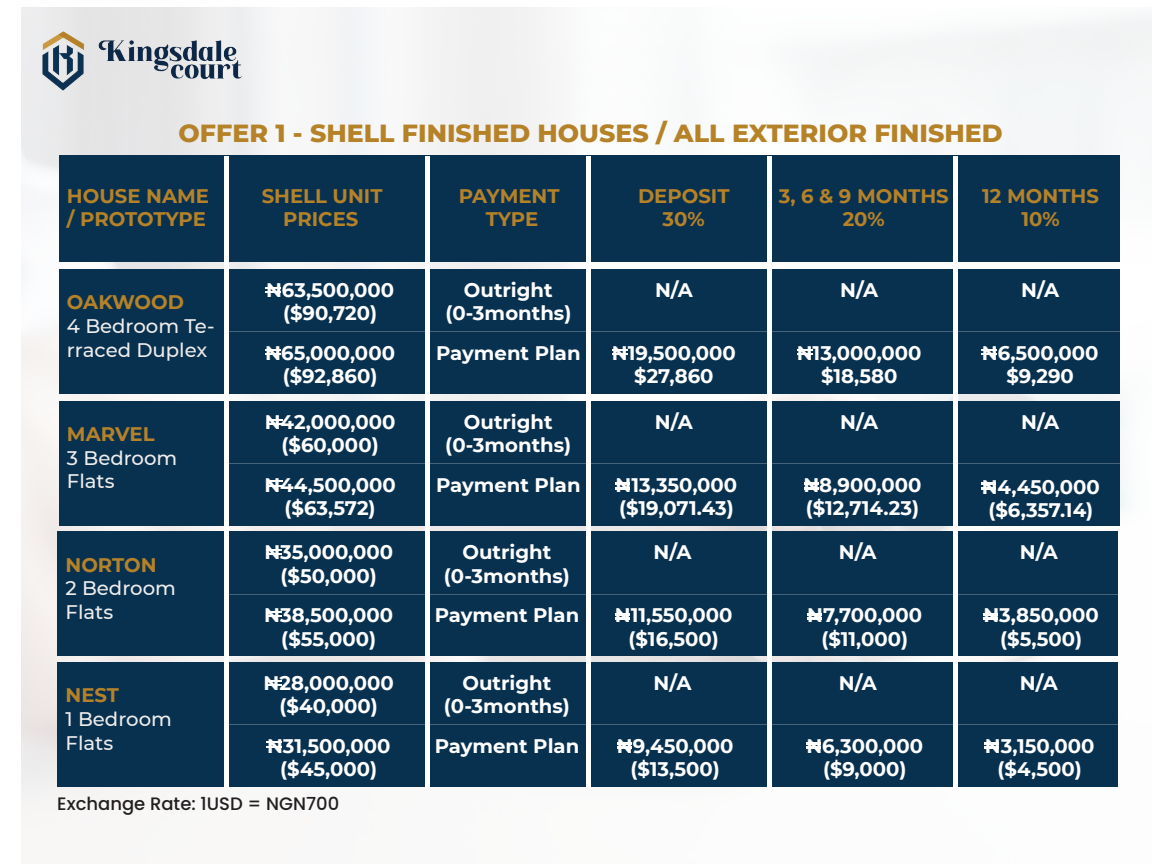
<style>
.page{position:relative;width:1152px;height:864px;background:#fff}
.page>*{position:absolute;margin:0;border:0;box-sizing:border-box;transform-origin:0 0}
.t1{font:800 25.2px "Montserrat";color:#b58228}
.t2{font:700 19.65px/23.5px "Montserrat";color:#fff;text-align:center}
.t3{font:700 19.65px/23.5px "Montserrat";color:#b58228;text-align:center}
.t4{font:500 19.65px/23.5px "Montserrat";color:#eeedeb}
.t5{font:700 19.5px/23.4px "Montserrat";color:#b58228;text-align:center}
.t6{font:500 18px "Poppins";color:#231f20}
</style>
<div class="page">
<img style="left:21px;top:7px;width:1131px;height:809px">
<img style="left:38px;top:20px;width:209px;height:81px">
<div style="left:59px;top:156px;width:1061px;height:106px;background:#083150"></div>
<div style="left:59px;top:269px;width:1061px;height:125px;background:#083150"></div>
<svg style="left:266px;top:287px;width:15px;height:6px"></svg>
<svg style="left:266px;top:349px;width:15px;height:5px"></svg>
<svg style="left:612px;top:349px;width:16px;height:5px"></svg>
<svg style="left:797px;top:349px;width:16px;height:5px"></svg>
<svg style="left:981px;top:349px;width:16px;height:5px"></svg>
<div style="left:59px;top:401px;width:1061px;height:125px;background:#083150"></div>
<svg style="left:267px;top:419px;width:16px;height:5px"></svg>
<svg style="left:267px;top:481px;width:16px;height:5px"></svg>
<div style="left:57px;top:532px;width:1061px;height:124px;background:#083150"></div>
<svg style="left:266px;top:550px;width:15px;height:5px"></svg>
<svg style="left:266px;top:611px;width:15px;height:6px"></svg>
<div style="left:57px;top:662px;width:1061px;height:125px;background:#083150"></div>
<svg style="left:266px;top:680px;width:15px;height:5px"></svg>
<svg style="left:266px;top:742px;width:15px;height:5px"></svg>
<hr style="left:225px;top:156px;width:4px;height:631px;background:#fff">
<hr style="left:426px;top:156px;width:4px;height:631px;background:#fff">
<hr style="left:586px;top:156px;width:4px;height:631px;background:#fff">
<hr style="left:767px;top:156px;width:4px;height:631px;background:#fff">
<hr style="left:953px;top:156px;width:4px;height:631px;background:#fff">
<hr style="left:616px;top:482px;width:14px;height:3px;background:#fff">
<svg style="left:616px;top:487px;width:14px;height:2px"></svg>
<hr style="left:805px;top:482px;width:14px;height:3px;background:#fff">
<svg style="left:805px;top:487px;width:14px;height:2px"></svg>
<hr style="left:982px;top:482px;width:14px;height:3px;background:#fff">
<svg style="left:982px;top:487px;width:14px;height:2px"></svg>
<svg style="left:983px;top:613px;width:15px;height:2px"></svg>
<hr style="left:983px;top:617px;width:15px;height:3px;background:#fff">
<svg style="left:808px;top:613px;width:14px;height:2px"></svg>
<hr style="left:808px;top:617px;width:14px;height:3px;background:#fff">
<svg style="left:616px;top:613px;width:14px;height:2px"></svg>
<hr style="left:616px;top:617px;width:14px;height:3px;background:#fff">
<svg style="left:617px;top:742px;width:15px;height:2px"></svg>
<hr style="left:617px;top:746px;width:15px;height:3px;background:#fff">
<svg style="left:806px;top:742px;width:15px;height:2px"></svg>
<hr style="left:806px;top:746px;width:15px;height:3px;background:#fff">
<svg style="left:985px;top:742px;width:14px;height:2px"></svg>
<hr style="left:985px;top:746px;width:14px;height:3px;background:#fff">
<p class="t1" style="left:179px;top:114px;width:826px">OFFER 1 - SHELL FINISHED HOUSES / ALL EXTERIOR FINISHED</p>
<p class="t3" style="left:67px;top:183px;width:144px;text-align:left">HOUSE NAME / PROTOTYPE</p>
<p class="t3" style="left:262px;top:183px;width:122px">SHELL UNIT<br>PRICES</p>
<p class="t3" style="left:459px;top:183px;width:102px">PAYMENT<br>TYPE</p>
<p class="t3" style="left:638px;top:183px;width:93px">DEPOSIT<br>30%</p>
<p class="t5" style="left:779px;top:183px;width:172px">3, 6 &amp; 9 MONTHS<br>20%</p>
<p class="t3" style="left:982px;top:183px;width:118px">12 MONTHS<br>10%</p>
<p class="t3" style="left:67px;top:290px;width:119px">OAKWOOD</p>
<p class="t4" style="left:67px;top:313px;width:149px">4 Bedroom Te&shy;rraced Duplex</p>
<p class="t3" style="left:67px;top:422px;width:89px">MARVEL</p>
<p class="t4" style="left:67px;top:445px;width:112px">3 Bedroom<br>Flats</p>
<p class="t3" style="left:66px;top:552px;width:93px">NORTON</p>
<p class="t4" style="left:66px;top:576px;width:112px">2 Bedroom<br>Flats</p>
<p class="t3" style="left:66px;top:683px;width:55px">NEST</p>
<p class="t4" style="left:66px;top:706px;width:108px">1 Bedroom<br>Flats</p>
<p class="t2" style="left:266px;top:277px;width:130px">N63,500,000 ($90,720)</p>
<p class="t2" style="left:265px;top:340px;width:131px">N65,000,000 ($92,860)</p>
<p class="t2" style="left:265px;top:409px;width:132px">N42,000,000 ($60,000)</p>
<p class="t2" style="left:264px;top:472px;width:133px">N44,500,000 ($63,572)</p>
<p class="t2" style="left:264px;top:539px;width:130px">N35,000,000 ($50,000)</p>
<p class="t2" style="left:264px;top:602px;width:130px">N38,500,000 ($55,000)</p>
<p class="t2" style="left:264px;top:670px;width:132px">N28,000,000 ($40,000)</p>
<p class="t2" style="left:267px;top:733px;width:125px">N31,500,000 ($45,000)</p>
<p class="t6" style="left:57px;top:793px;width:283px">Exchange Rate: 1USD = NGN700</p>
<p class="t2" style="left:445px;top:277px;width:128px">Outright (0-3months)</p>
<p class="t2" style="left:436px;top:340px;width:146px">Payment Plan</p>
<p class="t2" style="left:655px;top:277px;width:39px">N/A</p>
<p class="t2" style="left:612px;top:340px;width:126px">N19,500,000 $27,860</p>
<p class="t2" style="left:840px;top:277px;width:39px">N/A</p>
<p class="t2" style="left:797px;top:340px;width:126px">N13,000,000 $18,580</p>
<p class="t2" style="left:1021px;top:277px;width:39px">N/A</p>
<p class="t2" style="left:982px;top:340px;width:118px">N6,500,000 $9,290</p>
<p class="t2" style="left:464px;top:409px;width:90px">Outright</p>
<p class="t2" style="left:655px;top:409px;width:39px">N/A</p>
<p class="t2" style="left:840px;top:409px;width:39px">N/A</p>
<p class="t2" style="left:1021px;top:409px;width:39px">N/A</p>
<p class="t2" style="left:436px;top:425px;width:146px;line-height:39.3px">(0-3months)<br>Payment Plan</p>
<p class="t2" style="left:616px;top:472px;width:123px;text-align:left">N13,350,000 ($19,071.43)</p>
<p class="t2" style="left:803px;top:472px;width:120px;text-align:left">N8,900,000 ($12,714.23)</p>
<p class="t2" style="left:982px;top:474px;width:120px">N4,450,000 ($6,357.14)</p>
<p class="t2" style="left:463px;top:539px;width:90px">Outright</p>
<p class="t2" style="left:654px;top:539px;width:39px">N/A</p>
<p class="t2" style="left:839px;top:539px;width:39px">N/A</p>
<p class="t2" style="left:1020px;top:539px;width:39px">N/A</p>
<p class="t2" style="left:435px;top:555px;width:146px;line-height:39.3px">(0-3months)<br>Payment Plan</p>
<p class="t2" style="left:615px;top:602px;width:119px">N11,550,000 ($16,500)</p>
<p class="t2" style="left:807px;top:602px;width:117px">N7,700,000 ($11,000)</p>
<p class="t2" style="left:983px;top:602px;width:117px">N3,850,000 ($5,500)</p>
<p class="t2" style="left:463px;top:670px;width:90px">Outright</p>
<p class="t2" style="left:654px;top:670px;width:39px">N/A</p>
<p class="t2" style="left:839px;top:670px;width:39px">N/A</p>
<p class="t2" style="left:1020px;top:670px;width:39px">N/A</p>
<p class="t2" style="left:435px;top:686px;width:146px;line-height:39.3px">(0-3months)<br>Payment Plan</p>
<p class="t2" style="left:617px;top:733px;width:118px">N9,450,000 ($13,500)</p>
<p class="t2" style="left:806px;top:733px;width:118px">N6,300,000 ($9,000)</p>
<p class="t2" style="left:985px;top:733px;width:111px">N3,150,000 ($4,500)</p>
</div>
